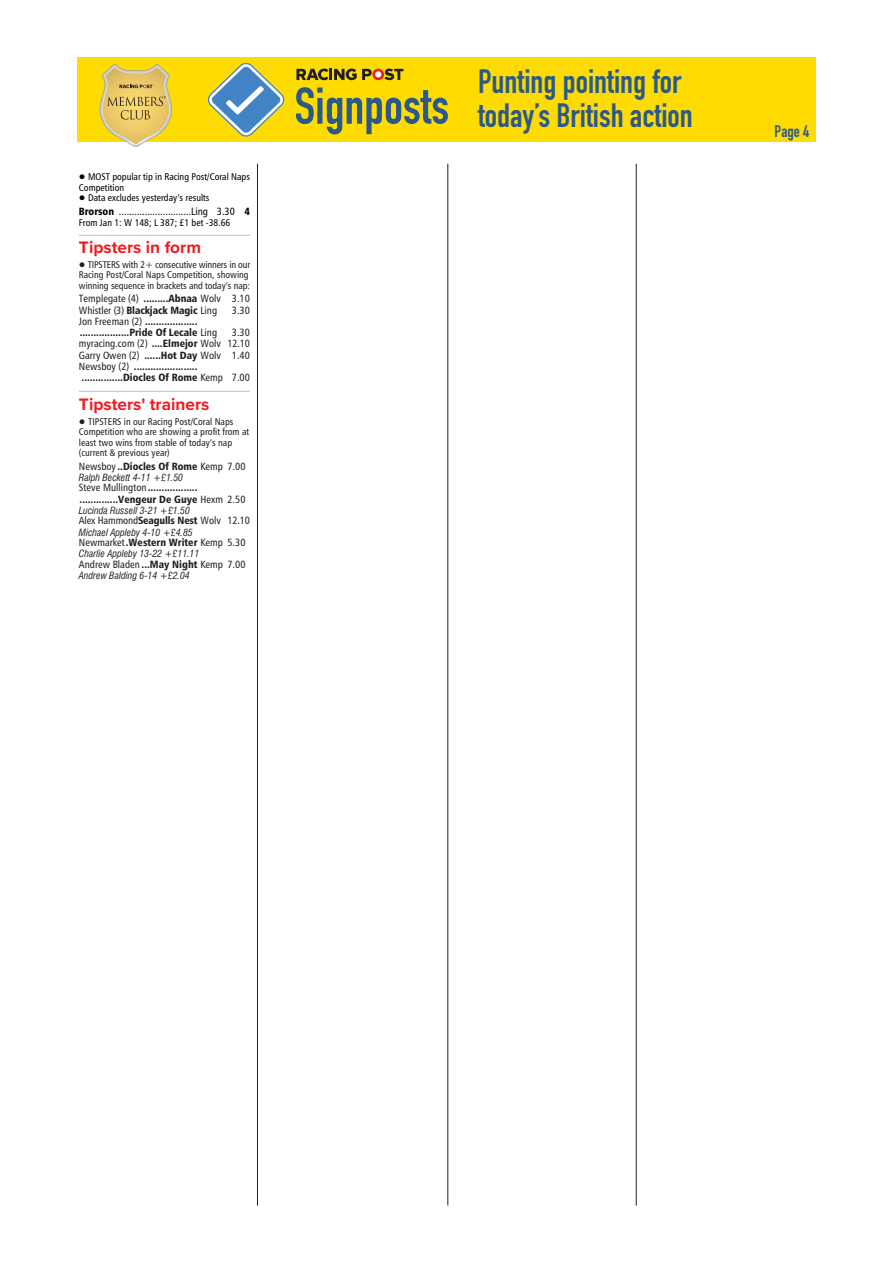
<style>
.page{position:relative;width:893px;height:1263px;background:#fff}
.page>*{position:absolute;margin:0;border:0;box-sizing:border-box;transform-origin:0 0}
.t1{font:51px "DIN Engschrift Std";color:#2b5a8a}
.t2{font:33.3px/34.5px "DIN Engschrift Std";color:#2b5a8a}
.t3{font:700 17.25px "Proxima Nova";color:#ee1d23}
.t4{font:16.5px "DIN Engschrift Std";color:#2b5a8a}
.t5{font:10.5px/11.2px "Humanist 777 BT Roman Condensed B";color:#231f20}
.t6{font:10.5px/11.2px "Humanist 777 BT Black Condensed B";color:#231f20}
.t7{font:10.5px "Humanist 777 BT Roman Condensed B";color:#000}
.t8{font:9.75px/10.5px "Humanist 777 BT Roman Condensed B";color:#231f20}
.t9{font:italic condensed 9.75px "Swiss 721 BT";color:#231f20}
.t10{font:9.75px/10.5px "Humanist 777 BT Roman Condensed B";color:#000}
.s1{font-family:"Newspaper Pi BT"}
.s2{font-family:"Humanist 777 BT Black Condensed B"}
.s3{font-family:"Humanist 777 BT Roman Condensed B"}
</style>
<div class="page">
<hr style="left:257px;top:164px;width:1px;height:1041px;background:#231f20">
<hr style="left:636px;top:164px;width:1px;height:1041px;background:#231f20">
<hr style="left:448px;top:164px;width:1px;height:1041px;background:#231f20">
<div style="left:77px;top:57px;width:738px;height:85px;background:#ffdc01"></div>
<svg style="left:208px;top:63px;width:76px;height:74px"></svg>
<svg style="left:99px;top:64px;width:74px;height:83px"></svg>
<svg style="left:296px;top:69px;width:107px;height:11px"></svg>
<hr style="left:79px;top:235px;width:171px;height:1px;background:#bcbdc0">
<hr style="left:79px;top:391px;width:171px;height:1px;background:#bcbdc0">
<p class="t10" style="left:79px;top:172px;width:173px"><span class="s1">•</span> MOST popular tip in Racing Post/Coral Naps<br>Competition</p>
<p class="t10" style="left:79px;top:193px;width:132px"><span class="s1">•</span> Data excludes yesterday’s results</p>
<p class="t7" style="left:79px;top:207px;width:173px"><span class="s2">Brorson</span> ............................Ling 3.30 <span class="s2">4</span></p>
<p class="t10" style="left:79px;top:218px;width:153px">From Jan 1: W 148; L 387; £1 bet -38.66</p>
<h3 class="t3" style="left:79px;top:240px;width:124px">Tipsters in form</h3>
<p class="t8" style="left:79px;top:260px;width:173px"><span class="s1">•</span> TIPSTERS with 2+ consecutive winners in our<br>Racing Post/Coral Naps Competition, showing winning sequence in brackets and today’s nap:</p>
<p class="t5" style="left:79px;top:294px;width:173px">Templegate (4) <span class="s2">.........Abnaa</span> Wolv 3.10<br>Whistler (3) <span class="s2">Blackjack Magic</span> Ling</p>
<p class="t5" style="left:232px;top:305px;width:20px">3.30</p>
<p class="t6" style="left:79px;top:316px;width:140px"><span class="s3">Jon Freeman (2)</span> ................... ..................Pride Of Lecale <span class="s3">Ling</span></p>
<p class="t5" style="left:79px;top:328px;width:173px;text-align:justify;text-indent:153px">3.30 myracing.com (2) <span class="s2">....Elmejor</span> Wolv 12.10<br>Garry Owen (2) <span class="s2">......Hot Day</span> Wolv 1.40</p>
<p class="t6" style="left:79px;top:361px;width:173px"><span class="s3">Newsboy (2)</span> ....................... ...............Diocles Of Rome <span class="s3">Kemp 7.00</span></p>
<h3 class="t3" style="left:79px;top:397px;width:132px">Tipsters' trainers</h3>
<p class="t8" style="left:79px;top:417px;width:172px"><span class="s1">•</span> TIPSTERS in our Racing Post/Coral Naps Competition who are showing a profit from at least two wins from stable of today’s nap (current &amp; previous year)</p>
<p class="t5" style="left:79px;top:461px;width:168px">Newsboy <span class="s2">..Diocles Of Rome</span> Kemp 7.00</p>
<p class="t9" style="left:79px;top:473px;width:106px">Ralph Beckett 4-11 +£1.50</p>
<p class="t6" style="left:79px;top:483px;width:168px"><span class="s3">Steve Mullington</span>.................. ..............Vengeur De Guye <span class="s3">Hexm 2.50</span></p>
<p class="t9" style="left:79px;top:506px;width:112px">Lucinda Russell 3-21 +£1.50</p>
<p class="t5" style="left:79px;top:516px;width:173px">Alex Hammond<span class="s2">Seagulls Nest</span> Wolv 12.10</p>
<p class="t9" style="left:79px;top:528px;width:115px">Michael Appleby 4-10 +£4.85</p>
<p class="t5" style="left:79px;top:538px;width:168px">Newmarket<span class="s2">.Western Writer</span> Kemp 5.30</p>
<p class="t9" style="left:79px;top:550px;width:122px">Charlie Appleby 13-22 +£11.11</p>
<p class="t5" style="left:79px;top:559px;width:168px">Andrew Bladen <span class="s2">...May Night</span> Kemp 7.00</p>
<p class="t9" style="left:79px;top:571px;width:112px">Andrew Balding 6-14 +£2.04</p>
<h1 class="t1" style="left:294px;top:87px;width:156px">Signposts</h1>
<h2 class="t2" style="left:478px;top:67px;width:216px">Punting pointing for today’s British action</h2>
<h3 class="t4" style="left:775px;top:125px;width:36px">Page 4</h3>
</div>
